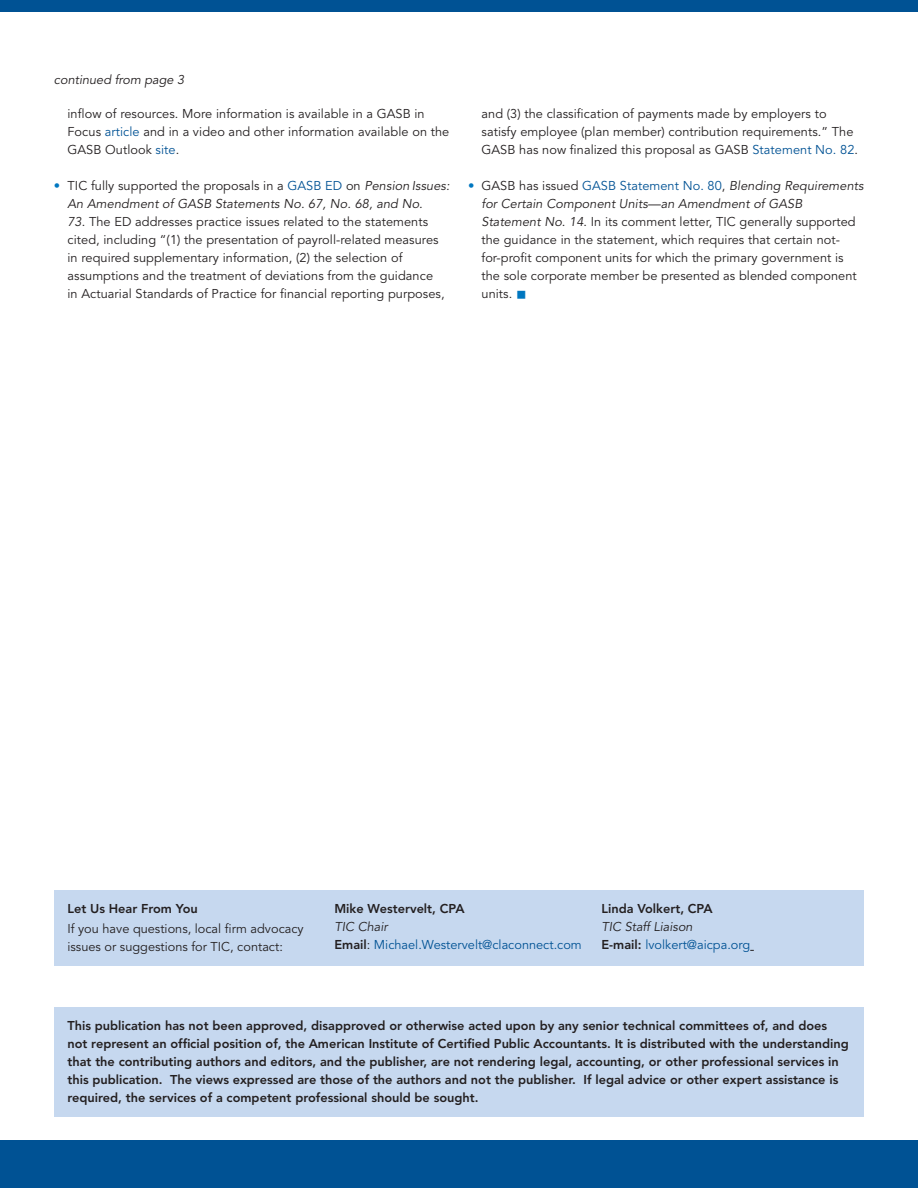
<style>
.page{position:relative;width:918px;height:1188px;background:#fff}
.page>*{position:absolute;margin:0;border:0;box-sizing:border-box;transform-origin:0 0}
.t1{font:12.75px/18px "Avenir";letter-spacing:.005em;color:#231f20}
.t2{font:800 12.75px/18px "Avenir";color:#231f20}
.t3{font:italic 12.75px/18px "Avenir";letter-spacing:.005em;color:#231f20}
.t4{font:12.75px/18px "Avenir";color:#005294}
.s1{color:#005294}
.s2{font-style:normal;color:#0077c0}
.s3{font-style:normal}
.s4{font-style:normal;color:#005294}
.s5{font-style:italic}
.s6{color:#0077c0}
.s7{font-style:italic;color:#231f20}
.s8{font-weight:800;color:#231f20}
.s9{color:#231f20}
</style>
<div class="page">
<div style="left:0;top:0;width:918px;height:12px;background:#005294"></div>
<div style="left:0;top:1141px;width:918px;height:47px;background:#005294"></div>
<div style="left:54px;top:890px;width:810px;height:76px;background:#c6d8ef"></div>
<div style="left:54px;top:1007px;width:810px;height:110px;background:#c6d8ef"></div>
<p class="t3" style="left:54px;top:70px;width:132px">continued from page 3</p>
<p class="t1" style="left:68px;top:105px;width:383px">inflow of resources. More information is available in a GASB in<br>Focus <span class="s1">article</span> and in a video and other information available on the<br>GASB Outlook <span class="s1">site</span>.</p>
<p class="t3" style="left:68px;top:177px;width:384px;text-indent:-14px"><span class="s2">•</span> <span class="s3">TIC fully supported the proposals in a</span> <span class="s4">GASB ED</span> <span class="s3">on</span> Pension Issues:<br>An Amendment of GASB Statements No. 67, No. 68, and No.</p>
<p class="t1" style="left:68px;top:213px;width:379px"><span class="s5">73</span>. The ED addresses practice issues related to the statements cited, including “(1) the presentation of payroll-related measures in required supplementary information, (2) the selection of assumptions and the treatment of deviations from the guidance in Actuarial Standards of Practice for financial reporting purposes,</p>
<p class="t1" style="left:482px;top:105px;width:378px">and (3) the classification of payments made by employers to satisfy employee (plan member) contribution requirements.” The<br>GASB has now finalized this proposal as GASB <span class="s1">Statement No. 82</span>.</p>
<p class="t1" style="left:482px;top:177px;width:384px;text-indent:-14px"><span class="s6">•</span> GASB has issued <span class="s1">GASB Statement No. 80</span>, <span class="s5">Blending Requirements for Certain Component Units—an Amendment of GASB Statement No. 14</span>. In its comment letter, TIC generally supported the guidance in the statement, which requires that certain not&shy;for-profit component units for which the primary government is the sole corporate member be presented as blended component units.</p>
<p class="t2" style="left:68px;top:900px;width:132px">Let Us Hear From You</p>
<p class="t1" style="left:68px;top:920px;width:238px">If you have questions, local firm advocacy issues or suggestions for TIC, contact:</p>
<p class="t2" style="left:334px;top:900px;width:132px">Mike Westervelt, CPA</p>
<p class="t4" style="left:334px;top:918px;width:249px"><span class="s7">TIC Chair<br></span><span class="s8">Email</span><span class="s9">:</span> Michael.Westervelt@claconnect.com</p>
<p class="t2" style="left:602px;top:900px;width:113px">Linda Volkert, CPA</p>
<p class="t4" style="left:602px;top:918px;width:150px"><span class="s7">TIC Staff Liaison<br></span><span class="s8">E-mail:</span> lvolkert@aicpa.org</p>
<p class="t2" style="left:68px;top:1017px;width:783px">This publication has not been approved, disapproved or otherwise acted upon by any senior technical committees of, and does not represent an official position of, the American Institute of Certified Public Accountants. It is distributed with the understanding that the contributing authors and editors, and the publisher, are not rendering legal, accounting, or other professional services in this publication. The views expressed are those of the authors and not the publisher. If legal advice or other expert assistance is required, the services of a competent professional should be sought.</p>
</div>
